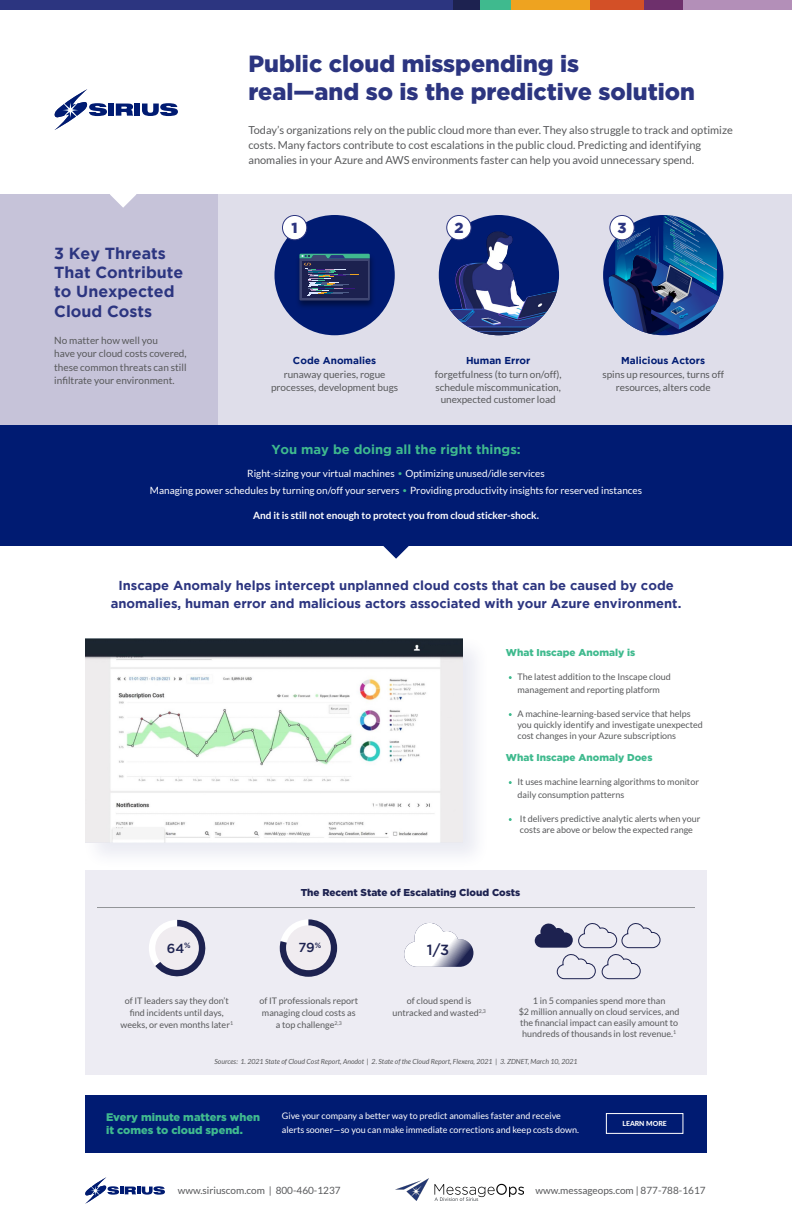
<style>
.page{position:relative;width:792px;height:1224px;background:#fff}
.page>*{position:absolute;margin:0;border:0;box-sizing:border-box;transform-origin:0 0}
.t1{font:900 23.4px/28.1px "Gotham";color:#2c3580}
.t2{font:700 16px/19.2px "Gotham";color:#2c3580}
.t3{font:500 14.7px "Gotham";color:#1d2250}
.t4{font:900 14.6px "Gotham";color:#2c3580}
.t5{font:500 13.1px "Gotham";color:#1d2250}
.t6{font:700 13px/18px "Gotham";color:#2c3580;text-align:center}
.t7{font:700 13px "Gotham";color:#3fba8e}
.t8{font:11px/15px "Lato";color:#58595b}
.t9{font:900 11px/13.2px "Gotham";color:#40ba8f}
.t10{font:10px/13.6px "Lato";color:#58595b}
.t11{font:10px/17px "Lato";color:#fff;text-align:center}
.t12{font:700 10px "Lato";color:#fff}
.t13{font:900 10px "Gotham";color:#3fba8e}
.t14{font:700 10px "Gotham";color:#001b72}
.t15{font:900 10px "Gotham";color:#1d2250}
.t16{font:9px/12px "Lato";color:#58595b}
.t17{font:9px/14px "Lato";color:#fff}
.t18{font:italic 7px "Lato";color:#58595b}
.t19{font:800 6.9px "Lato";color:#fff}
.s1{font-size:8px;color:#40ba8f}
</style>
<div class="page">
<div style="left:0;top:0;width:453px;height:10px;background:#2c3580"></div>
<div style="left:480px;top:0;width:32px;height:10px;background:#3fba8e"></div>
<div style="left:512px;top:0;width:78px;height:10px;background:#eea320"></div>
<div style="left:453px;top:0;width:27px;height:10px;background:#1d2250"></div>
<div style="left:590px;top:0;width:55px;height:10px;background:#d35027"></div>
<div style="left:645px;top:0;width:39px;height:10px;background:#6e306c"></div>
<div style="left:684px;top:0;width:108px;height:10px;background:#b38fb8"></div>
<div style="left:108px;top:104px;width:6px;height:12px;background:#001b72"></div>
<svg style="left:116px;top:104px;width:17px;height:12px"></svg>
<svg style="left:142px;top:103px;width:36px;height:13px"></svg>
<div style="left:134px;top:104px;width:6px;height:12px;background:#001b72"></div>
<svg style="left:54px;top:89px;width:53px;height:41px"></svg>
<div style="left:82px;top:635px;width:409px;height:235px;background:#2c3580;opacity:.1"></div>
<img style="left:85px;top:638px;width:378px;height:204px">
<div style="left:0;top:195px;width:219px;height:230px;background:#c6c3d9"></div>
<div style="left:218px;top:195px;width:574px;height:230px;background:#dfdeea"></div>
<svg style="left:111px;top:195px;width:25px;height:13px"></svg>
<div style="left:274px;top:215px;width:121px;height:120px;background:#001b72;border-radius:50%"></div>
<div style="left:295px;top:253px;width:81px;height:57px;background:#000;opacity:.4"></div>
<svg style="left:299px;top:254px;width:71px;height:46px;background:#344366"></svg>
<div style="left:439px;top:215px;width:120px;height:120px;background:#001b72;border-radius:50%"></div>
<img style="left:439px;top:231px;width:120px;height:104px">
<img style="left:609px;top:215px;width:114px;height:120px">
<div style="left:447px;top:215px;width:24px;height:25px;background:#fff;border-radius:50%"></div>
<div style="left:446px;top:215px;width:26px;height:25px;border:1px solid #2c3580;border-radius:50%"></div>
<div style="left:282px;top:215px;width:25px;height:25px;background:#fff;border-radius:50%"></div>
<div style="left:282px;top:215px;width:25px;height:25px;border:1px solid #2c3580;border-radius:50%"></div>
<div style="left:610px;top:215px;width:24px;height:25px;background:#fff;border-radius:50%"></div>
<div style="left:609px;top:215px;width:26px;height:25px;border:1px solid #2c3580;border-radius:50%"></div>
<svg style="left:383px;top:545px;width:26px;height:14px"></svg>
<div style="left:0;top:425px;width:792px;height:120px;background:#001b72"></div>
<div style="left:85px;top:870px;width:622px;height:204px;background:#edecf3"></div>
<hr style="left:97px;top:907px;width:598px;height:1px;background:#939598">
<svg style="left:149px;top:920px;width:57px;height:57px"></svg>
<div style="left:155px;top:926px;width:44px;height:44px;background:#f0ecf0;border-radius:50%"></div>
<svg style="left:280px;top:919px;width:57px;height:58px"></svg>
<div style="left:286px;top:925px;width:45px;height:45px;background:#f0ecf0;border-radius:50%"></div>
<svg style="left:404px;top:922px;width:69px;height:45px"></svg>
<svg style="left:535px;top:923px;width:126px;height:57px"></svg>
<svg style="left:85px;top:1177px;width:80px;height:27px"></svg>
<img style="left:396px;top:1178px;width:128px;height:22px">
<div style="left:85px;top:1095px;width:622px;height:58px;background:#001b72"></div>
<div style="left:606px;top:1113px;width:77px;height:21px;border:1px solid #fff"></div>
<h1 class="t1" style="left:248px;top:49px;width:448px">Public cloud misspending is real—and so is the predictive solution</h1>
<p class="t8" style="left:248px;top:122px;width:486px">Today’s organizations rely on the public cloud more than ever. They also struggle to track and optimize costs. Many factors contribute to cost escalations in the public cloud. Predicting and identifying anomalies in your Azure and AWS environments faster can help you avoid unnecessary spend.</p>
<h2 class="t2" style="left:54px;top:243px;width:131px">3 Key Threats<br>That Contribute to Unexpected<br>Cloud Costs</h2>
<p class="t10" style="left:54px;top:333px;width:134px">No matter how well you<br>have your cloud costs covered, these common threats can still infiltrate your environment.</p>
<h3 class="t4" style="left:292px;top:218px;width:8px">1</h3>
<h3 class="t4" style="left:454px;top:218px;width:11px">2</h3>
<h3 class="t4" style="left:618px;top:218px;width:11px">3</h3>
<p class="t14" style="left:293px;top:355px;width:85px">Code Anomalies</p>
<p class="t10" style="left:271px;top:367px;width:129px;text-align:center">runaway queries, rogue processes, development bugs</p>
<p class="t14" style="left:466px;top:355px;width:66px">Human Error</p>
<p class="t10" style="left:435px;top:367px;width:128px">forgetfulness (to turn on/off), schedule miscommunication,</p>
<p class="t10" style="left:441px;top:393px;width:117px">unexpected customer load</p>
<p class="t14" style="left:621px;top:355px;width:85px">Malicious Actors</p>
<p class="t10" style="left:602px;top:367px;width:123px;text-align:center">spins up resources, turns off resources, alters code</p>
<h3 class="t7" style="left:271px;top:442px;width:251px">You may be doing all the right things:</h3>
<p class="t11" style="left:150px;top:465px;width:494px">Right-sizing your virtual machines <span class="s1">•</span> Optimizing unused/idle services<br>Managing power schedules by turning on/off your servers <span class="s1">•</span> Providing productivity insights for reserved instances</p>
<p class="t12" style="left:253px;top:510px;width:288px">And it is still not enough to protect you from cloud sticker-shock.</p>
<h3 class="t6" style="left:111px;top:576px;width:572px">Inscape Anomaly helps intercept unplanned cloud costs that can be caused by code anomalies, human error and malicious actors associated with your Azure environment.</h3>
<p class="t13" style="left:506px;top:646px;width:131px">What Inscape Anomaly is</p>
<p class="t16" style="left:517px;top:670px;width:155px;line-height:13.4px">The latest addition to the Inscape cloud management and reporting platform</p>
<p class="t16" style="left:517px;top:708px;width:187px;line-height:10.8px">A machine-learning-based service that helps you quickly identify and investigate unexpected cost changes in your Azure subscriptions</p>
<p class="t13" style="left:506px;top:751px;width:148px">What Inscape Anomaly Does</p>
<p class="t16" style="left:517px;top:775px;width:183px;line-height:13.4px">It uses machine learning algorithms to monitor daily consumption patterns</p>
<p class="t16" style="left:520px;top:813px;width:182px;line-height:10.8px">It delivers predictive analytic alerts when your costs are above or below the expected range</p>
<p class="t15" style="left:301px;top:885px;width:221px">The Recent State of Escalating Cloud Costs</p>
<h3 class="t5" style="left:167px;top:939px;width:25px">64<sup>%</sup></h3>
<h3 class="t5" style="left:299px;top:939px;width:24px">79<sup>%</sup></h3>
<h3 class="t3" style="left:427px;top:940px;width:24px">1/3</h3>
<p class="t16" style="left:121px;top:995px;width:114px;text-align:center">of IT leaders say they don’t find incidents until days, weeks, or even months later<sup>1</sup></p>
<p class="t16" style="left:392px;top:995px;width:95px;text-align:center">of cloud spend is untracked and wasted<sup>2,3</sup></p>
<p class="t18" style="left:214px;top:1057px;width:365px">Sources: 1. 2021 State of Cloud Cost Report, Anodot | 2. State of the Cloud Report, Flexera, 2021 | 3. ZDNET, March 10, 2021</p>
<p class="t16" style="left:259px;top:995px;width:100px;text-align:center">of IT professionals report managing cloud costs as a top challenge<sup>2,3</sup></p>
<p class="t16" style="left:519px;top:995px;width:162px;line-height:11px;text-align:center">1 in 5 companies spend more than<br>$2 million annually on cloud services, and the financial impact can easily amount to hundreds of thousands in lost revenue.<sup>1</sup></p>
<p class="t9" style="left:106px;top:1110px;width:155px">Every minute matters when it comes to cloud spend.</p>
<p class="t17" style="left:282px;top:1109px;width:299px">Give your company a better way to predict anomalies faster and receive alerts sooner—so you can make immediate corrections and keep costs down.</p>
<p class="t19" style="left:622px;top:1119px;width:46px">LEARN MORE</p>
<p class="t10" style="left:178px;top:1183px;width:164px">www.siriuscom.com | 800-460-1237</p>
<p class="t10" style="left:535px;top:1183px;width:172px">www.messageops.com | 877-788-1617</p>
</div>
